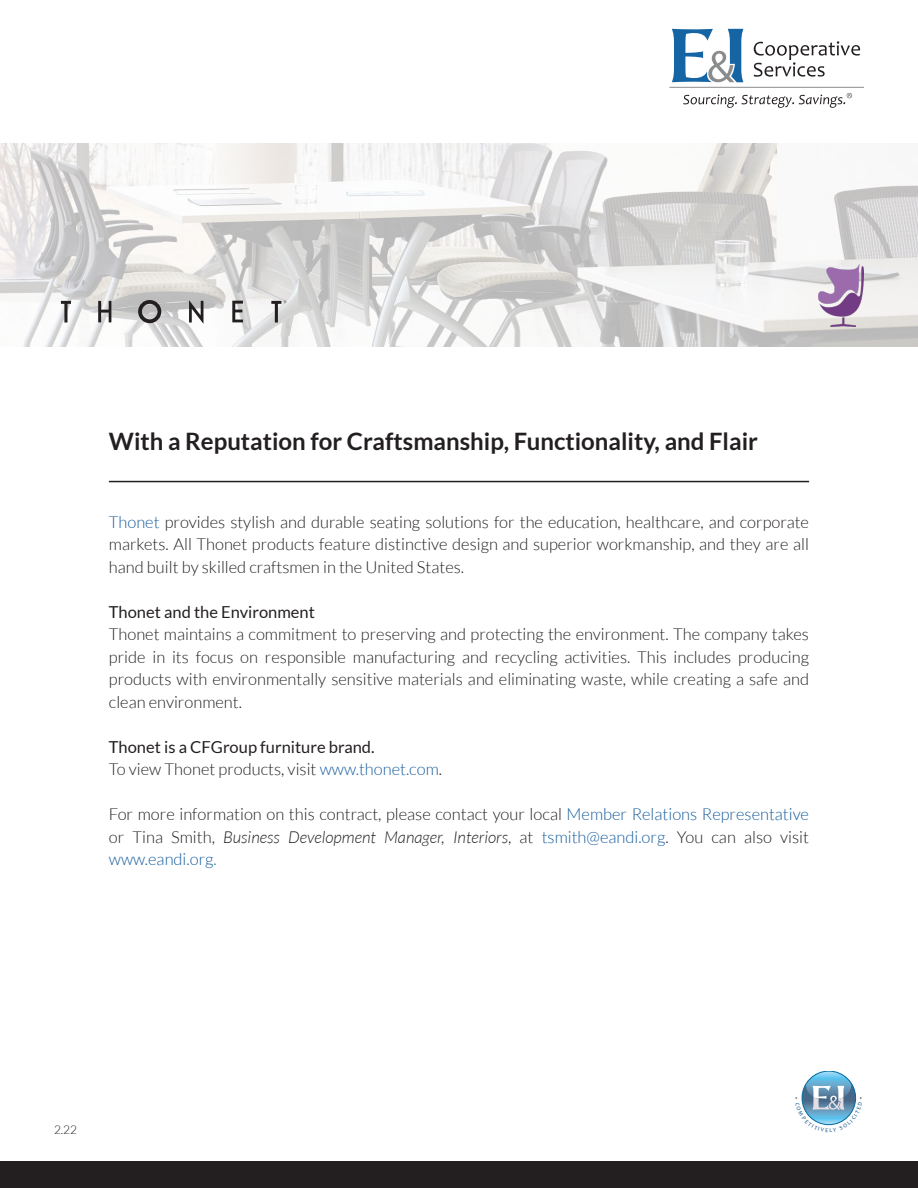
<style>
.page{position:relative;width:918px;height:1188px;background:#fff}
.page>*{position:absolute;margin:0;border:0;box-sizing:border-box;transform-origin:0 0}
.t1{font:700 24px "Lato";color:#231f20}
.t2{font:300 16.5px/22.5px "Lato";color:#231f20;text-align:justify}
.t3{font:16.5px "Lato";color:#231f20}
.t4{font:300 12px "Lato";color:#231f20}
.s1{color:#175d9e}
.s2{font-style:italic}
.s3{color:#0f83a0}
</style>
<div class="page">
<svg style="left:0;top:143px;width:918px;height:204px"></svg>
<svg style="left:754px;top:41px;width:106px;height:36px"></svg>
<svg style="left:672px;top:29px;width:72px;height:53px"></svg>
<hr style="left:669px;top:87px;width:195px;height:1px;background:#8a8b8d">
<svg style="left:683px;top:93px;width:169px;height:15px"></svg>
<hr style="left:109px;top:481px;width:700px;height:1px;background:#231f20">
<div style="left:0;top:1161px;width:918px;height:27px;background:#231f20"></div>
<img style="left:819px;top:265px;width:45px;height:61px">
<svg style="left:61px;top:301px;width:10px;height:22px"></svg>
<svg style="left:98px;top:301px;width:13px;height:21px"></svg>
<svg style="left:232px;top:301px;width:11px;height:21px"></svg>
<svg style="left:189px;top:300px;width:14px;height:24px"></svg>
<div style="left:138px;top:300px;width:23px;height:23px;border:4px solid #231f20;border-radius:50%"></div>
<svg style="left:271px;top:301px;width:15px;height:22px"></svg>
<svg style="left:795px;top:1071px;width:67px;height:55px"></svg>
<p class="t1" style="left:109px;top:427px;width:651px">With a Reputation for Craftsmanship, Functionality, and Flair</p>
<p class="t2" style="left:109px;top:510px;width:702px"><span class="s1">Thonet</span> provides stylish and durable seating solutions for the education, healthcare, and corporate markets. All Thonet products feature distinctive design and superior workmanship, and they are all hand built by skilled craftsmen in the United States.</p>
<p class="t3" style="left:109px;top:602px;width:208px">Thonet and the Environment</p>
<p class="t2" style="left:109px;top:623px;width:702px">Thonet maintains a commitment to preserving and protecting the environment. The company takes pride in its focus on responsible manufacturing and recycling activities. This includes producing products with environmentally sensitive materials and eliminating waste, while creating a safe and clean environment.</p>
<p class="t3" style="left:109px;top:737px;width:267px">Thonet is a CFGroup furniture brand.</p>
<p class="t2" style="left:109px;top:758px;width:335px">To view Thonet products, visit <span class="s1">www.thonet.com</span>.</p>
<p class="t2" style="left:109px;top:803px;width:702px">For more information on this contract, please contact your local <span class="s1">Member Relations Representative </span>or Tina Smith, <span class="s2">Business Development Manager, Interiors</span>, at <span class="s1">tsmith@eandi.org</span>. You can also visit <span class="s1">www.eandi.org</span><span class="s3">.</span></p>
<p class="t4" style="left:54px;top:1123px;width:25px">2.22</p>
</div>
